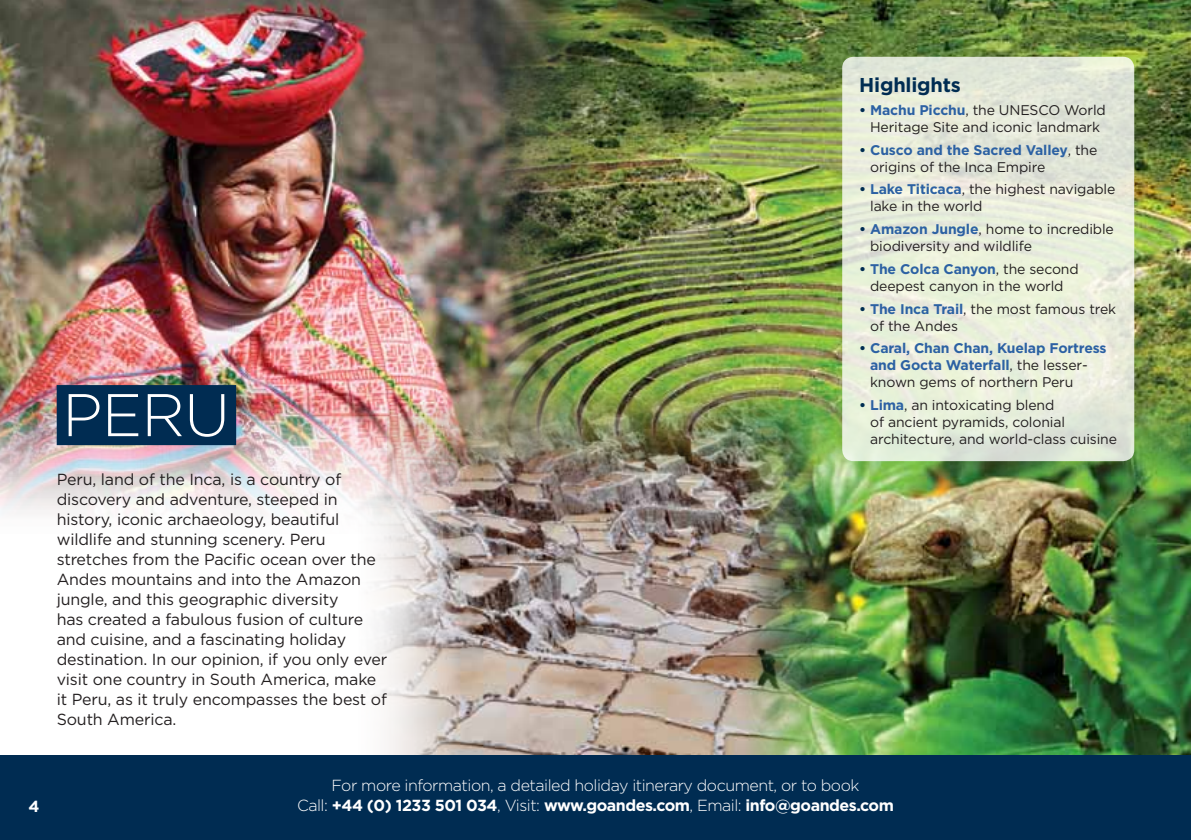
<style>
.page{position:relative;width:1191px;height:840px;background:#fff}
.page>*{position:absolute;margin:0;border:0;box-sizing:border-box;transform-origin:0 0}
.t1{font:300 60px "Gotham";color:#fff}
.t2{font:700 20px "Gotham";letter-spacing:-.01em;color:#002c52}
.t3{font:16px/20px "Gotham";letter-spacing:-.01em;color:#231f20}
.t4{font:700 16px "Gotham";letter-spacing:-.03em;color:#fff}
.t5{font:300 16px "Gotham";letter-spacing:-.03em;color:#fff}
.t6{font:14px/17px "Gotham";letter-spacing:-.01em;color:#231f20}
.t7{font:700 14px/17px "Gotham";letter-spacing:-.01em;color:#2c61a3}
.s1{font-weight:700;color:#002c52}
.s2{font-weight:700;color:#2c61a3}
.s3{color:#002c52}
.s4{font-weight:400;color:#231f20}
.s5{font-weight:300}
</style>
<div class="page">
<div style="left:0;top:754px;width:1191px;height:85px;background:#002c52"></div>
<img style="left:857px;top:501px;width:334px;height:253px">
<img style="left:373px;top:501px;width:484px;height:253px">
<img style="left:632px;top:0;width:559px;height:501px">
<img style="left:0;top:0;width:632px;height:540px">
<div style="left:57px;top:385px;width:179px;height:60px;background:#002c52"></div>
<svg style="left:842px;top:57px;width:292px;height:404px;background:#e6ebda"></svg>
<h1 class="t1" style="left:62px;top:382px;width:169px">Peru</h1>
<p class="t3" style="left:57px;top:468px;width:332px">Peru, land of the Inca, is a country of discovery and adventure, steeped in history, iconic archaeology, beautiful wildlife and stunning scenery. Peru stretches from the Pacific ocean over the Andes mountains and into the Amazon jungle, and this geographic diversity<br>has created a fabulous fusion of culture and cuisine, and a fascinating holiday destination. In our opinion, if you only ever visit one country in South America, make it Peru, as it truly encompasses the best of South America.</p>
<p class="t2" style="left:859px;top:74px;width:103px">Highlights</p>
<p class="t6" style="left:859px;top:101px;width:248px;text-align:center"><span class="s1">•</span> <span class="s2">Machu Picchu</span>, the UNESCO World<br>Heritage Site and iconic landmark</p>
<p class="t6" style="left:870px;top:141px;width:229px;text-indent:-11px"><span class="s1">•</span> <span class="s2">Cusco and the Sacred Valley</span>, the origins of the Inca Empire</p>
<p class="t6" style="left:870px;top:181px;width:247px;text-indent:-11px"><span class="s1">•</span> <span class="s2">Lake Titicaca</span>, the highest navigable lake in the world</p>
<p class="t6" style="left:870px;top:220px;width:245px;text-indent:-11px"><span class="s1">•</span> <span class="s2">Amazon Jungle</span>, home to incredible biodiversity and wildlife</p>
<p class="t6" style="left:859px;top:260px;width:221px;text-align:center"><span class="s1">•</span> <span class="s2">The Colca Canyon</span>, the second deepest canyon in the world</p>
<p class="t6" style="left:870px;top:300px;width:247px;text-indent:-11px"><span class="s1">•</span> <span class="s2">The Inca Trail</span>, the most famous trek of the Andes</p>
<p class="t7" style="left:870px;top:339px;width:238px;text-indent:-11px"><span class="s3">•</span> Caral, Chan Chan, Kuelap Fortress and Gocta Waterfall<span class="s4">, the lesser&shy;known gems of northern Peru</span></p>
<p class="t6" style="left:870px;top:396px;width:248px;text-indent:-11px"><span class="s1">•</span> <span class="s2">Lima</span>, an intoxicating blend<br>of ancient pyramids, colonial architecture, and world-class cuisine</p>
<p class="t5" style="left:331px;top:776px;width:529px">For more information, a detailed holiday itinerary document, or to book</p>
<p class="t4" style="left:28px;top:796px;width:13px">4</p>
<p class="t4" style="left:297px;top:795px;width:598px"><span class="s5">Call:</span> +44 (0) 1233 501 034<span class="s5">, Visit:</span> www.goandes.com<span class="s5">, Email:</span> info@goandes.com</p>
</div>
